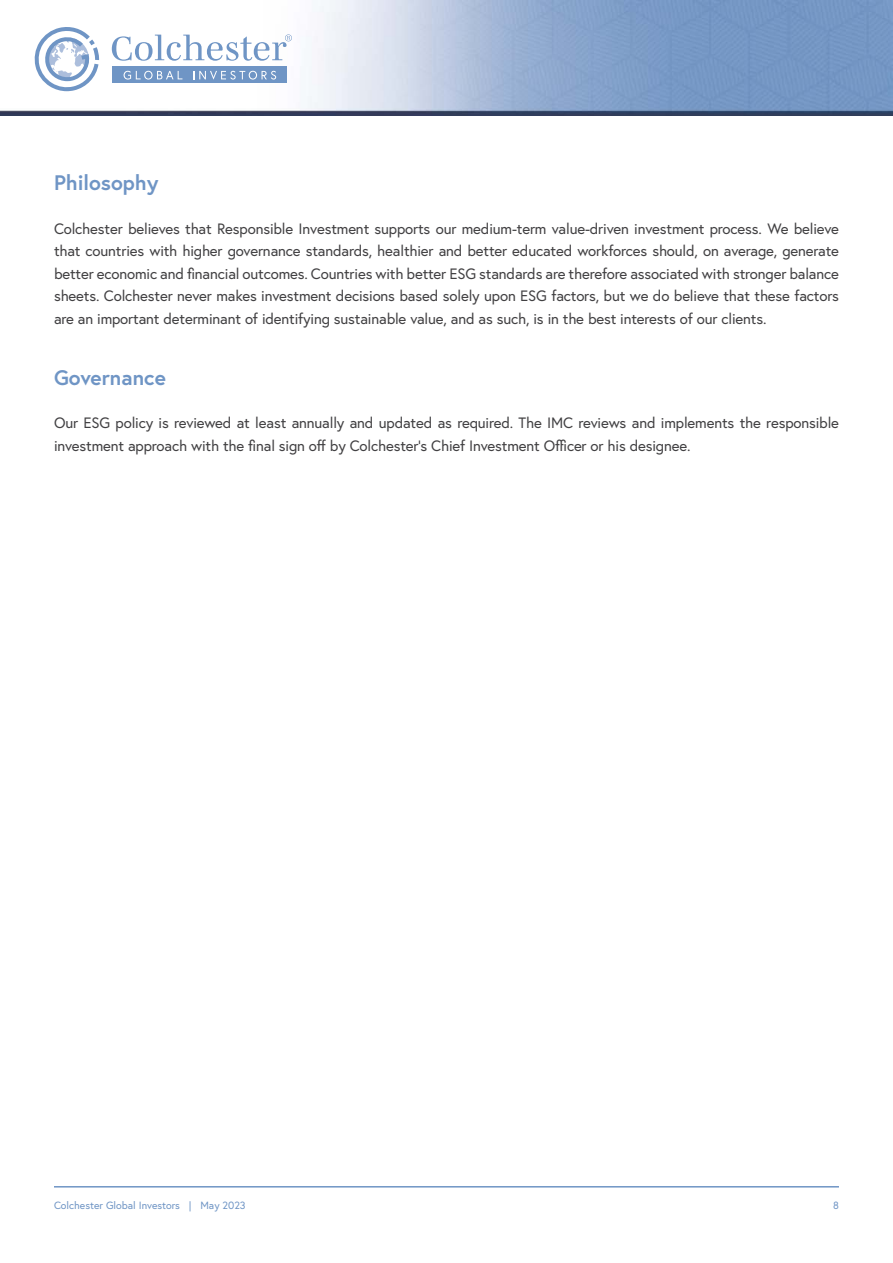
<style>
.page{position:relative;width:893px;height:1263px;background:#fff}
.page>*{position:absolute;margin:0;border:0;box-sizing:border-box;transform-origin:0 0}
.t1{font:700 21px "Europa";color:#6f95c5}
.t2{font:15px/22.5px "Europa";letter-spacing:-.01em;color:#414042;text-align:justify}
.t3{font:10.5px "Europa";color:#6f95c5}
</style>
<div class="page">
<hr style="left:54px;top:1186px;width:785px;height:1px;background:#6f95c5">
<img style="left:0;top:0;width:893px;height:115px">
<div style="left:112px;top:67px;width:175px;height:16px;background:#6f95c5"></div>
<svg style="left:35px;top:27px;width:64px;height:64px"></svg>
<svg style="left:124px;top:71px;width:58px;height:9px"></svg>
<svg style="left:193px;top:71px;width:83px;height:9px"></svg>
<svg style="left:112px;top:34px;width:180px;height:27px"></svg>
<h1 class="t1" style="left:54px;top:168px;width:106px">Philosophy</h1>
<p class="t2" style="left:54px;top:217px;width:786px">Colchester believes that Responsible Investment supports our medium-term value-driven investment process. We believe that countries with higher governance standards, healthier and better educated workforces should, on average, generate better economic and financial outcomes. Countries with better ESG standards are therefore associated with stronger balance sheets. Colchester never makes investment decisions based solely upon ESG factors, but we do believe that these factors are an important determinant of identifying sustainable value, and as such, is in the best interests of our clients.</p>
<h1 class="t1" style="left:54px;top:363px;width:113px">Governance</h1>
<p class="t2" style="left:54px;top:412px;width:787px">Our ESG policy is reviewed at least annually and updated as required. The IMC reviews and implements the responsible investment approach with the final sign off by Colchester’s Chief Investment Officer or his designee.</p>
<p class="t3" style="left:54px;top:1198px;width:193px">Colchester Global Investors | May 2023</p>
<p class="t3" style="left:833px;top:1198px;width:7px">8</p>
</div>
